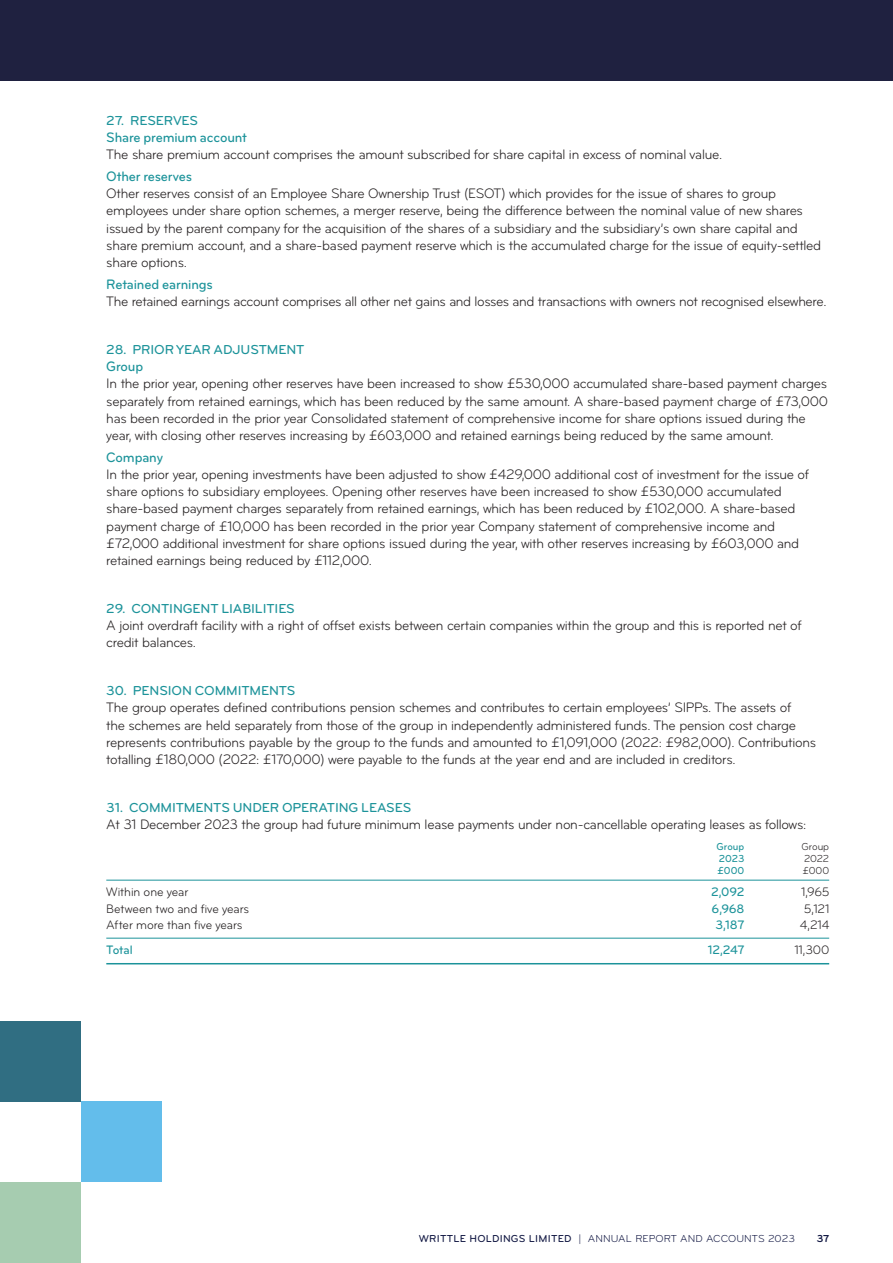
<style>
.page{position:relative;width:893px;height:1263px;background:#fff}
.page>*{position:absolute;margin:0;border:0;box-sizing:border-box;transform-origin:0 0}
._06_Accounts_body_23{font:14.25px/17.2px "Bryant";letter-spacing:-.02em;color:#231f20;scale:.95 1}
._04_Notes_Sub_2_23{font:500 14.25px "Bryant";letter-spacing:-.01em;color:#1c939a;scale:.95 1}
._08_Acc_Note_Heads_2023{font:500 13.5px "Bryant";letter-spacing:-.01em;color:#1c939a}
._03_ACC_-_Table_text_x5_23{font:12.75px "Bryant";letter-spacing:-.005em;color:#231f20;scale:.95 1}
._04_ACC_-_Table_text_x5_0_25_rule_23{font:12.75px "Bryant";letter-spacing:-.01em;color:#231f20;scale:.95 1}
._04_ACC_-_Table_text_x5_1_0_rule_23{font:500 12.75px "Bryant";letter-spacing:-.01em;color:#1c939a;scale:.95 1}
._03_ACC_-_Table_text_x5_23-2{font:500 12.75px "Bryant";letter-spacing:-.015em;color:#1c939a;scale:.95 1}
._04_ACC_-_Table_text_x5_1_0_rule_23-2{font:12.75px "Bryant";color:#231f20;scale:.95 1}
._04_ACC_-_Table_text_x5_0_25_rule_23-2{font:500 12.75px "Bryant";color:#1c939a;scale:.95 1}
.t1{font:10.5px "Bryant";letter-spacing:.01em;color:#131944}
._02_ACC_-_Col_heads_x5__23{font:500 10.5px "Bryant";color:#1c939a;scale:.95 1}
._02_ACC_-_Col_heads_x5__23-2{font:10.5px "Bryant";color:#231f20;scale:.95 1}
.t2{font:700 10.5px "Bryant";color:#131944}
.s1{font-weight:500}
</style>
<div class="page">
<div style="left:0;top:0;width:893px;height:81px;background:#1f2140"></div>
<hr style="left:106px;top:880px;width:723px;height:1px;background:#1c939a">
<hr style="left:106px;top:938px;width:723px;height:1px;background:#1c939a">
<hr style="left:106px;top:963px;width:723px;height:1px;background:#1c939a">
<div style="left:0;top:1020px;width:81px;height:81px;background:#306e82"></div>
<div style="left:81px;top:1101px;width:81px;height:81px;background:#63bdeb"></div>
<div style="left:0;top:1182px;width:81px;height:81px;background:#a6ccb0"></div>
<p class="_08_Acc_Note_Heads_2023" style="left:106px;top:112px;width:93px">27. RESERVES</p>
<p class="_04_Notes_Sub_2_23" style="left:106px;top:129px;width:150px">Share premium account</p>
<p class="_06_Accounts_body_23" style="left:106px;top:146px;width:650px">The share premium account comprises the amount subscribed for share capital in excess of nominal value.</p>
<p class="_04_Notes_Sub_2_23" style="left:106px;top:167px;width:92px">Other reserves</p>
<p class="_06_Accounts_body_23" style="left:106px;top:185px;width:754px">Other reserves consist of an Employee Share Ownership Trust (ESOT) which provides for the issue of shares to group employees under share option schemes, a merger reserve, being the difference between the nominal value of new shares issued by the parent company for the acquisition of the shares of a subsidiary and the subsidiary’s own share capital and share premium account, and a share-based payment reserve which is the accumulated charge for the issue of equity-settled share options.</p>
<p class="_04_Notes_Sub_2_23" style="left:106px;top:275px;width:114px">Retained earnings</p>
<p class="_06_Accounts_body_23" style="left:106px;top:293px;width:760px">The retained earnings account comprises all other net gains and losses and transactions with owners not recognised elsewhere.</p>
<p class="_08_Acc_Note_Heads_2023" style="left:106px;top:341px;width:200px">28. PRIOR YEAR ADJUSTMENT</p>
<p class="_04_Notes_Sub_2_23" style="left:106px;top:357px;width:40px">Group</p>
<p class="_06_Accounts_body_23" style="left:106px;top:375px;width:761px">In the prior year, opening other reserves have been increased to show £530,000 accumulated share-based payment charges separately from retained earnings, which has been reduced by the same amount. A share-based payment charge of £73,000 has been recorded in the prior year Consolidated statement of comprehensive income for share options issued during the year, with closing other reserves increasing by £603,000 and retained earnings being reduced by the same amount.</p>
<p class="_04_Notes_Sub_2_23" style="left:106px;top:448px;width:61px">Company</p>
<p class="_06_Accounts_body_23" style="left:106px;top:466px;width:741px">In the prior year, opening investments have been adjusted to show £429,000 additional cost of investment for the issue of share options to subsidiary employees. Opening other reserves have been increased to show £530,000 accumulated share-based payment charges separately from retained earnings, which has been reduced by £102,000. A share-based payment charge of £10,000 has been recorded in the prior year Company statement of comprehensive income and £72,000 additional investment for share options issued during the year, with other reserves increasing by £603,000 and retained earnings being reduced by £112,000.</p>
<p class="_08_Acc_Note_Heads_2023" style="left:106px;top:600px;width:190px">29. CONTINGENT LIABILITIES</p>
<p class="_06_Accounts_body_23" style="left:106px;top:617px;width:734px">A joint overdraft facility with a right of offset exists between certain companies within the group and this is reported net of credit balances.</p>
<p class="_08_Acc_Note_Heads_2023" style="left:106px;top:682px;width:191px">30. PENSION COMMITMENTS</p>
<p class="_06_Accounts_body_23" style="left:106px;top:699px;width:749px">The group operates defined contributions pension schemes and contributes to certain employees’ SIPPs. The assets of<br>the schemes are held separately from those of the group in independently administered funds. The pension cost charge represents contributions payable by the group to the funds and amounted to £1,091,000 (2022: £982,000). Contributions totalling £180,000 (2022: £170,000) were payable to the funds at the year end and are included in creditors.</p>
<p class="_08_Acc_Note_Heads_2023" style="left:106px;top:799px;width:306px">31. COMMITMENTS UNDER OPERATING LEASES</p>
<p class="_06_Accounts_body_23" style="left:106px;top:816px;width:738px">At 31 December 2023 the group had future minimum lease payments under non-cancellable operating leases as follows:</p>
<p class="_02_ACC_-_Col_heads_x5__23" style="left:717px;top:840px;width:31px">Group</p>
<p class="_02_ACC_-_Col_heads_x5__23-2" style="left:801px;top:840px;width:31px">Group</p>
<p class="_02_ACC_-_Col_heads_x5__23" style="left:719px;top:852px;width:28px">2023</p>
<p class="_02_ACC_-_Col_heads_x5__23-2" style="left:804px;top:852px;width:28px">2022</p>
<p class="_02_ACC_-_Col_heads_x5__23" style="left:717px;top:864px;width:30px">£000</p>
<p class="_02_ACC_-_Col_heads_x5__23-2" style="left:802px;top:864px;width:30px">£000</p>
<p class="_03_ACC_-_Table_text_x5_23" style="left:106px;top:885px;width:88px">Within one year</p>
<p class="_03_ACC_-_Table_text_x5_23-2" style="left:711px;top:884px;width:37px">2,092</p>
<p class="_03_ACC_-_Table_text_x5_23" style="left:801px;top:885px;width:31px">1,965</p>
<p class="_03_ACC_-_Table_text_x5_23" style="left:106px;top:901px;width:152px">Between two and five years</p>
<p class="_03_ACC_-_Table_text_x5_23-2" style="left:712px;top:901px;width:36px">6,968</p>
<p class="_03_ACC_-_Table_text_x5_23" style="left:804px;top:901px;width:28px">5,121</p>
<p class="_04_ACC_-_Table_text_x5_0_25_rule_23" style="left:106px;top:918px;width:145px">After more than five years</p>
<p class="_04_ACC_-_Table_text_x5_0_25_rule_23-2" style="left:715px;top:917px;width:32px">3,187</p>
<p class="_04_ACC_-_Table_text_x5_0_25_rule_23" style="left:800px;top:918px;width:33px">4,214</p>
<p class="_04_ACC_-_Table_text_x5_1_0_rule_23" style="left:106px;top:942px;width:29px">Total</p>
<p class="_04_ACC_-_Table_text_x5_1_0_rule_23" style="left:708px;top:942px;width:40px">12,247</p>
<p class="_04_ACC_-_Table_text_x5_1_0_rule_23-2" style="left:794px;top:943px;width:38px">11,300</p>
<p class="t1" style="left:419px;top:1232px;width:378px"><span class="s1">WRITTLE HOLDINGS LIMITED</span> | ANNUAL REPORT AND ACCOUNTS 2023</p>
<p class="t2" style="left:817px;top:1232px;width:14px">37</p>
</div>
